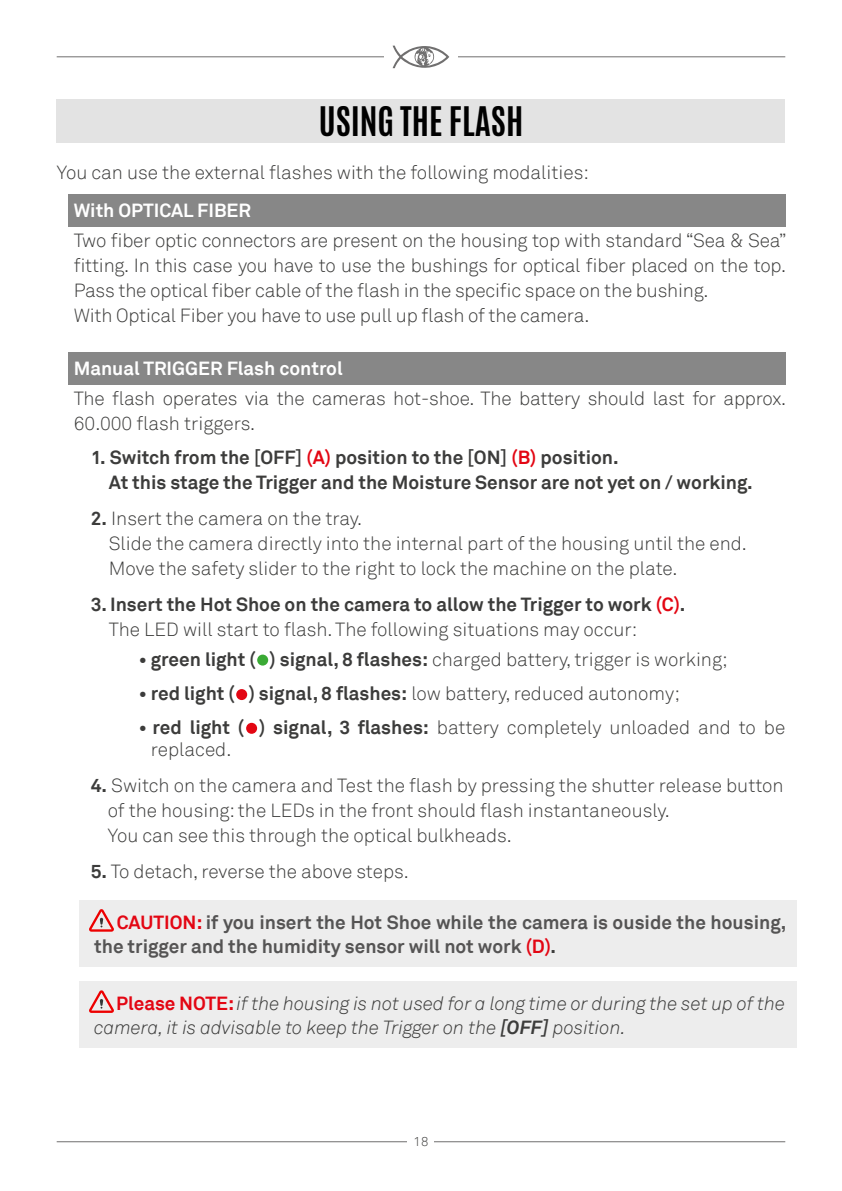
<style>
.page{position:relative;width:842px;height:1191px;background:#fff}
.page>*{position:absolute;margin:0;border:0;box-sizing:border-box;transform-origin:0 0}
.t1{font:700 34px "Antonio";color:#000}
.t2{font:300 19px/25px "Akkurat";color:#3c3c3b}
.t3{font:700 19px/25px "Akkurat";color:#3c3c3b}
.t4{font:italic 300 19px/24px "Akkurat";color:#3c3c3b}
.t5{font:700 19px/24px "Akkurat";color:#555454}
.t6{font:700 19px "Akkurat";color:#fff}
.t7{font:300 13px "Akkurat";color:#3c3c3b}
.s1{color:#e30613}
.s2{font-weight:700}
.s3{font-weight:700;color:#e30613}
.s4{font-weight:300}
.s5{color:#3c3c3b}
.s6{font-weight:700;font-style:normal;color:#e30613}
</style>
<div class="page">
<hr style="left:57px;top:1141px;width:728px;height:1px;background:#706f6f">
<hr style="left:57px;top:56px;width:728px;height:1px;background:#706f6f">
<div style="left:384px;top:35px;width:74px;height:44px;background:#fff"></div>
<svg style="left:393px;top:45px;width:56px;height:24px"></svg>
<div style="left:408px;top:1137px;width:26px;height:9px;background:#fff"></div>
<div style="left:57px;top:99px;width:728px;height:44px;background:#e3e3e3"></div>
<div style="left:68px;top:194px;width:717px;height:33px;background:#878787"></div>
<div style="left:68px;top:352px;width:717px;height:32px;background:#878787"></div>
<div style="left:79px;top:900px;width:718px;height:66px;background:#ededed"></div>
<div style="left:79px;top:981px;width:718px;height:67px;background:#ededed"></div>
<div style="left:257px;top:654px;width:11px;height:11px;background:#3aaa35;border-radius:50%"></div>
<div style="left:236px;top:689px;width:11px;height:11px;background:#e30613;border-radius:50%"></div>
<div style="left:246px;top:723px;width:11px;height:11px;background:#e30613;border-radius:50%"></div>
<svg style="left:89px;top:909px;width:25px;height:22px"></svg>
<svg style="left:89px;top:990px;width:25px;height:23px"></svg>
<h1 class="t1" style="left:319px;top:96px;width:206px">USING THE FLASH</h1>
<p class="t2" style="left:57px;top:160px;width:534px">You can use the external flashes with the following modalities:</p>
<p class="t6" style="left:74px;top:198px;width:179px">With OPTICAL FIBER</p>
<p class="t2" style="left:74px;top:228px;width:714px">Two fiber optic connectors are present on the housing top with standard “Sea &amp; Sea” fitting. In this case you have to use the bushings for optical fiber placed on the top.<br>Pass the optical fiber cable of the flash in the specific space on the bushing.<br>With Optical Fiber you have to use pull up flash of the camera.</p>
<p class="t6" style="left:74px;top:356px;width:271px">Manual TRIGGER Flash control</p>
<p class="t2" style="left:74px;top:386px;width:714px">The flash operates via the cameras hot-shoe. The battery should last for approx.<br>60.000 flash triggers.</p>
<p class="t3" style="left:109px;top:445px;width:646px;text-indent:-18px">1. Switch from the [OFF] <span class="s1">(A)</span> position to the [ON] <span class="s1">(B)</span> position.<br>At this stage the Trigger and the Moisture Sensor are not yet on / working.</p>
<p class="t2" style="left:109px;top:506px;width:640px;text-indent:-18px"><span class="s2">2.</span> Insert the camera on the tray.<br>Slide the camera directly into the internal part of the housing until the end.<br>Move the safety slider to the right to lock the machine on the plate.</p>
<p class="t2" style="left:109px;top:592px;width:578px;text-indent:-18px"><span class="s2">3. Insert the Hot Shoe on the camera to allow the Trigger to work</span> <span class="s3">(C)</span><span class="s2">.<br></span>The LED will start to flash. The following situations may occur:</p>
<p class="t2" style="left:139px;top:647px;width:590px"><span class="s2">• green light ( ) signal, 8 flashes:</span> charged battery, trigger is working;</p>
<p class="t3" style="left:139px;top:681px;width:543px">• red light ( ) signal, 8 flashes: <span class="s4">low battery, reduced autonomy;</span></p>
<p class="t2" style="left:151px;top:716px;width:636px;line-height:22px;text-indent:-12px"><span class="s2">• red light ( ) signal, 3 flashes:</span> battery completely unloaded and to be replaced.</p>
<p class="t2" style="left:108px;top:773px;width:677px;text-indent:-17px"><span class="s2">4.</span> Switch on the camera and Test the flash by pressing the shutter release button of the housing: the LEDs in the front should flash instantaneously.<br>You can see this through the optical bulkheads.</p>
<p class="t2" style="left:91px;top:859px;width:319px"><span class="s2">5.</span> To detach, reverse the above steps.</p>
<p class="t5" style="left:94px;top:910px;width:694px;text-indent:23px"><span class="s1">CAUTION:</span> if you insert the Hot Shoe while the camera is ouside the housing, the trigger and the humidity sensor will not work <span class="s1">(D)</span><span class="s5">.</span></p>
<p class="t4" style="left:94px;top:991px;width:692px;text-indent:22px"><span class="s6">Please NOTE:</span> if the housing is not used for a long time or during the set up of the camera, it is advisable to keep the Trigger on the <span class="s2">[OFF]</span> position.</p>
<p class="t7" style="left:414px;top:1134px;width:16px">18</p>
</div>
